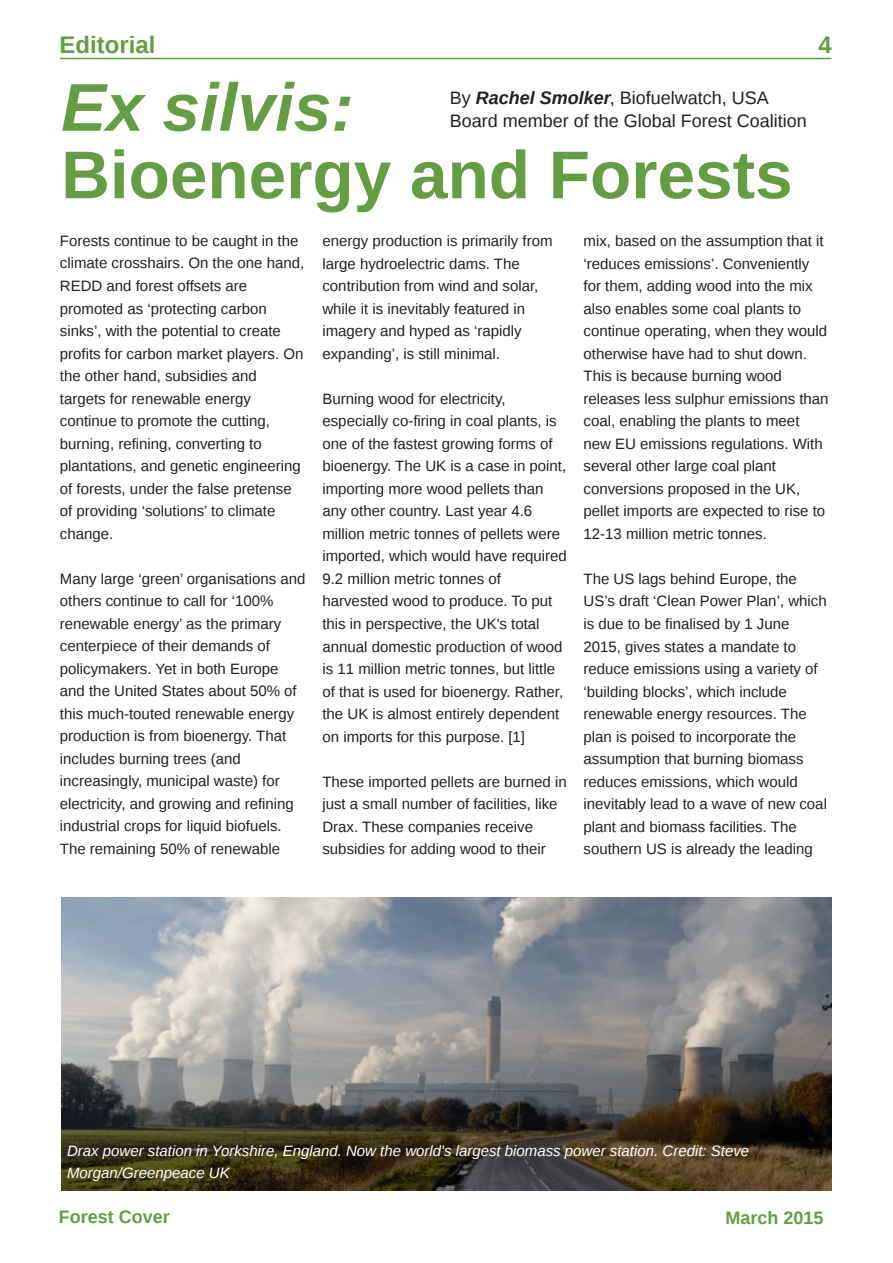
<style>
.page{position:relative;width:893px;height:1263px;background:#fff}
.page>*{position:absolute;margin:0;border:0;box-sizing:border-box;transform-origin:0 0}
.t1{font:700 67.5px "Liberation Sans";color:#649d44}
.t2{font:italic 700 67.5px "Liberation Sans";color:#649d44}
.t3{font:700 24px "Liberation Sans";color:#649d44}
.t4{font:18px/22.5px "Liberation Sans";color:#231f20}
.t5{font:700 18px "Liberation Sans";color:#649d44}
.t6{font:15px/22.5px "Liberation Sans";color:#231f20}
.t7{font:italic 15px/22.5px "Liberation Sans";color:#fff}
.s1{font-weight:700;font-style:italic}
</style>
<div class="page">
<img style="left:62px;top:897px;width:769px;height:294px">
<hr style="left:60px;top:58px;width:771px;height:1px;background:#649d44">
<h2 class="t3" style="left:60px;top:31px;width:97px">Editorial</h2>
<h1 class="t2" style="left:61px;top:70px;width:294px">Ex silvis:</h1>
<h1 class="t1" style="left:61px;top:137px;width:733px">Bioenergy and Forests</h1>
<p class="t4" style="left:450px;top:87px;width:359px">By <span class="s1">Rachel Smolker</span>, Biofuelwatch, USA<br>Board member of the Global Forest Coalition</p>
<h2 class="t3" style="left:818px;top:32px;width:15px">4</h2>
<p class="t6" style="left:60px;top:230px;width:246px">Forests continue to be caught in the climate crosshairs. On the one hand,<br>REDD and forest offsets are promoted as ‘protecting carbon sinks’, with the potential to create profits for carbon market players. On the other hand, subsidies and targets for renewable energy continue to promote the cutting, burning, refining, converting to plantations, and genetic engineering of forests, under the false pretense of providing ‘solutions’ to climate change.</p>
<p class="t6" style="left:60px;top:567px;width:247px">Many large ‘green’ organisations and others continue to call for ‘100% renewable energy’ as the primary centerpiece of their demands of policymakers. Yet in both Europe and the United States about 50% of this much-touted renewable energy production is from bioenergy. That includes burning trees (and increasingly, municipal waste) for electricity, and growing and refining industrial crops for liquid biofuels.<br>The remaining 50% of renewable</p>
<p class="t6" style="left:322px;top:230px;width:232px">energy production is primarily from large hydroelectric dams. The contribution from wind and solar, while it is inevitably featured in imagery and hyped as ‘rapidly expanding’, is still minimal.</p>
<p class="t6" style="left:322px;top:387px;width:246px">Burning wood for electricity, especially co-firing in coal plants, is one of the fastest growing forms of bioenergy. The UK is a case in point, importing more wood pellets than any other country. Last year 4.6 million metric tonnes of pellets were imported, which would have required 9.2 million metric tonnes of harvested wood to produce. To put this in perspective, the UK's total annual domestic production of wood is 11 million metric tonnes, but little of that is used for bioenergy. Rather, the UK is almost entirely dependent on imports for this purpose. [1]</p>
<p class="t6" style="left:322px;top:770px;width:246px">These imported pellets are burned in just a small number of facilities, like Drax. These companies receive subsidies for adding wood to their</p>
<p class="t6" style="left:583px;top:230px;width:247px">mix, based on the assumption that it ‘reduces emissions’. Conveniently for them, adding wood into the mix also enables some coal plants to continue operating, when they would otherwise have had to shut down.<br>This is because burning wood releases less sulphur emissions than coal, enabling the plants to meet new EU emissions regulations. With several other large coal plant conversions proposed in the UK, pellet imports are expected to rise to 12-13 million metric tonnes.</p>
<p class="t6" style="left:583px;top:567px;width:245px">The US lags behind Europe, the US’s draft ‘Clean Power Plan’, which is due to be finalised by 1 June 2015, gives states a mandate to reduce emissions using a variety of ‘building blocks’, which include renewable energy resources. The plan is poised to incorporate the assumption that burning biomass reduces emissions, which would inevitably lead to a wave of new coal plant and biomass facilities. The southern US is already the leading</p>
<p class="t7" style="left:67px;top:1139px;width:684px">Drax power station in Yorkshire, England. Now the world's largest biomass power station. Credit: Steve<br>Morgan/Greenpeace UK</p>
<p class="t5" style="left:59px;top:1207px;width:113px">Forest Cover</p>
<p class="t5" style="left:725px;top:1207px;width:100px">March 2015</p>
</div>
